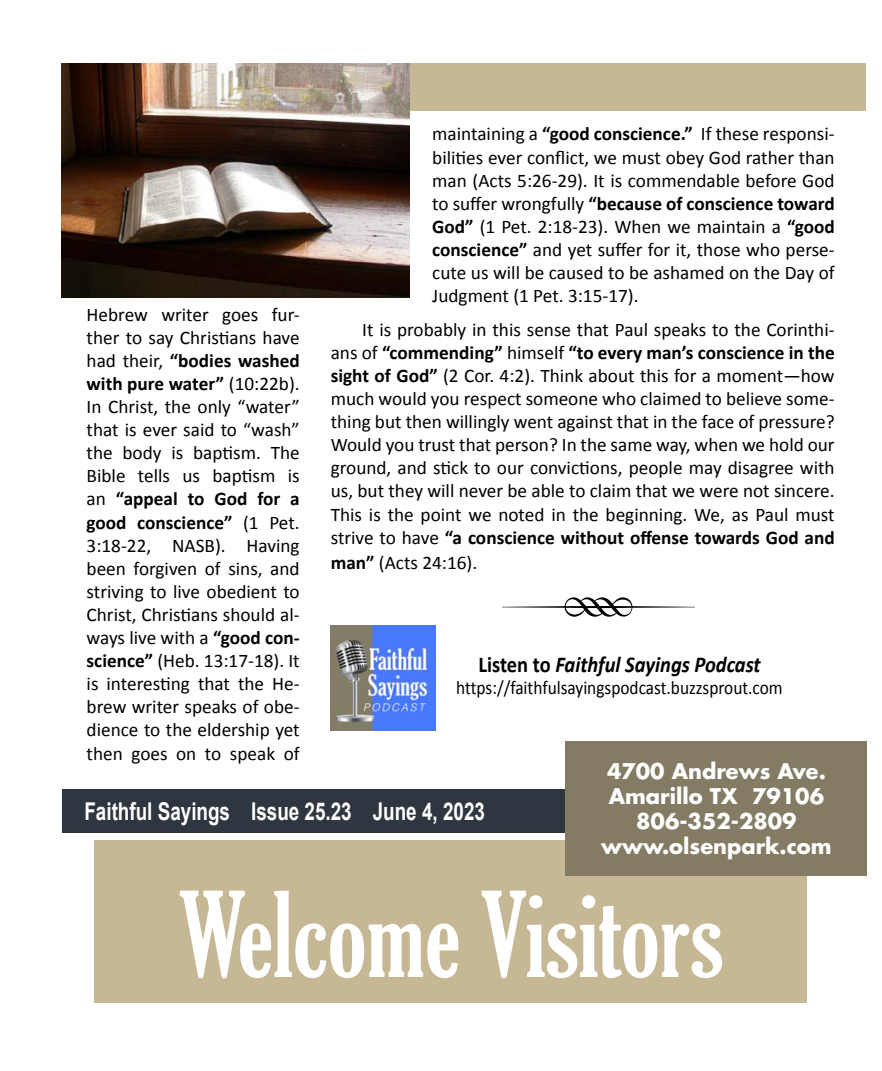
<style>
.page{position:relative;width:882px;height:1071px;background:#fff}
.page>*{position:absolute;margin:0;border:0;box-sizing:border-box;transform-origin:0 0}
.t1{font:122.5px "Type Embellishments One Let Plain";color:#000;scale:.9 1}
.t2{font:extra-condensed 113.75px "Gloucester";color:#fff}
.t3{font:700 24.5px "Arial";color:#fff;scale:.77 1}
.t4{font:italic 700 22.75px "Calibri";color:#000;scale:.9 1}
.t5{font:700 21px/25.2px "Futura Std";color:#fff;text-align:center}
.t6{font:19.25px/23.1px "Calibri";color:#000;text-align:justify}
.t7{font:19.25px "Calibri";color:#000;scale:.9 1}
.s1{font-weight:700}
.s2{font-style:normal}
</style>
<div class="page">
<div style="left:94px;top:841px;width:713px;height:162px;background:#c6b795"></div>
<div style="left:61px;top:63px;width:805px;height:47px;background:#c6b795"></div>
<img style="left:331px;top:625px;width:105px;height:105px">
<img style="left:61px;top:63px;width:349px;height:235px">
<div style="left:63px;top:789px;width:785px;height:44px;background:#2e3640"></div>
<div style="left:565px;top:741px;width:301px;height:135px;background:#837b64"></div>
<p class="t6" style="left:432px;top:122px;width:404px">maintaining a <span class="s1">“good conscience.”</span> If these responsi&shy;bilities ever conflict, we must obey God rather than man (Acts 5:26-29). It is commendable before God to suffer wrongfully <span class="s1">“because of conscience toward God”</span> (1 Pet. 2:18-23). When we maintain a <span class="s1">“good conscience”</span> and yet suffer for it, those who perse&shy;cute us will be caused to be ashamed on the Day of Judgment (1 Pet. 3:15-17).</p>
<p class="t6" style="left:331px;top:317px;width:506px;text-indent:32px">It is probably in this sense that Paul speaks to the Corinthi&shy;ans of <span class="s1">“commending”</span> himself <span class="s1">“to every man’s conscience in the sight of God”</span> (2 Cor. 4:2). Think about this for a moment—how much would you respect someone who claimed to believe some&shy;thing but then willingly went against that in the face of pressure?<br>Would you trust that person? In the same way, when we hold our ground, and stick to our convictions, people may disagree with us, but they will never be able to claim that we were not sincere.<br>This is the point we noted in the beginning. We, as Paul must strive to have <span class="s1">“a conscience without offense towards God and</span></p>
<p class="t6" style="left:331px;top:550px;width:148px"><span class="s1">man”</span> (Acts 24:16).</p>
<h1 class="t1" style="left:497px;top:559px;width:227px">R</h1>
<p class="t6" style="left:87px;top:302px;width:215px">Hebrew writer goes fur&shy;ther to say Christians have had their, <span class="s1">“bodies washed with pure water”</span> (10:22b).<br>In Christ, the only “water” that is ever said to “wash” the body is baptism. The Bible tells us baptism is an <span class="s1">“appeal to God for a good conscience”</span> (1 Pet.<br>3:18-22, NASB). Having been forgiven of sins, and striving to live obedient to Christ, Christians should al&shy;ways live with a <span class="s1">“good con&shy;science”</span> (Heb. 13:17-18). It is interesting that the He&shy;brew writer speaks of obe&shy;dience to the eldership yet then goes on to speak of</p>
<p class="t4" style="left:478px;top:650px;width:315px"><span class="s2">Listen to</span> Faithful Sayings Podcast</p>
<p class="t7" style="left:456px;top:676px;width:364px">https://faithfulsayingspodcast.buzzsprout.com</p>
<p class="t5" style="left:601px;top:758px;width:232px">4700 Andrews Ave.<br>Amarillo TX 79106<br>806-352-2809 www.olsenpark.com</p>
<p class="t3" style="left:84px;top:795px;width:522px">Faithful Sayings Issue 25.23 June 4, 2023</p>
<h2 class="t2" style="left:178px;top:870px;width:547px">Welcome Visitors</h2>
</div>
